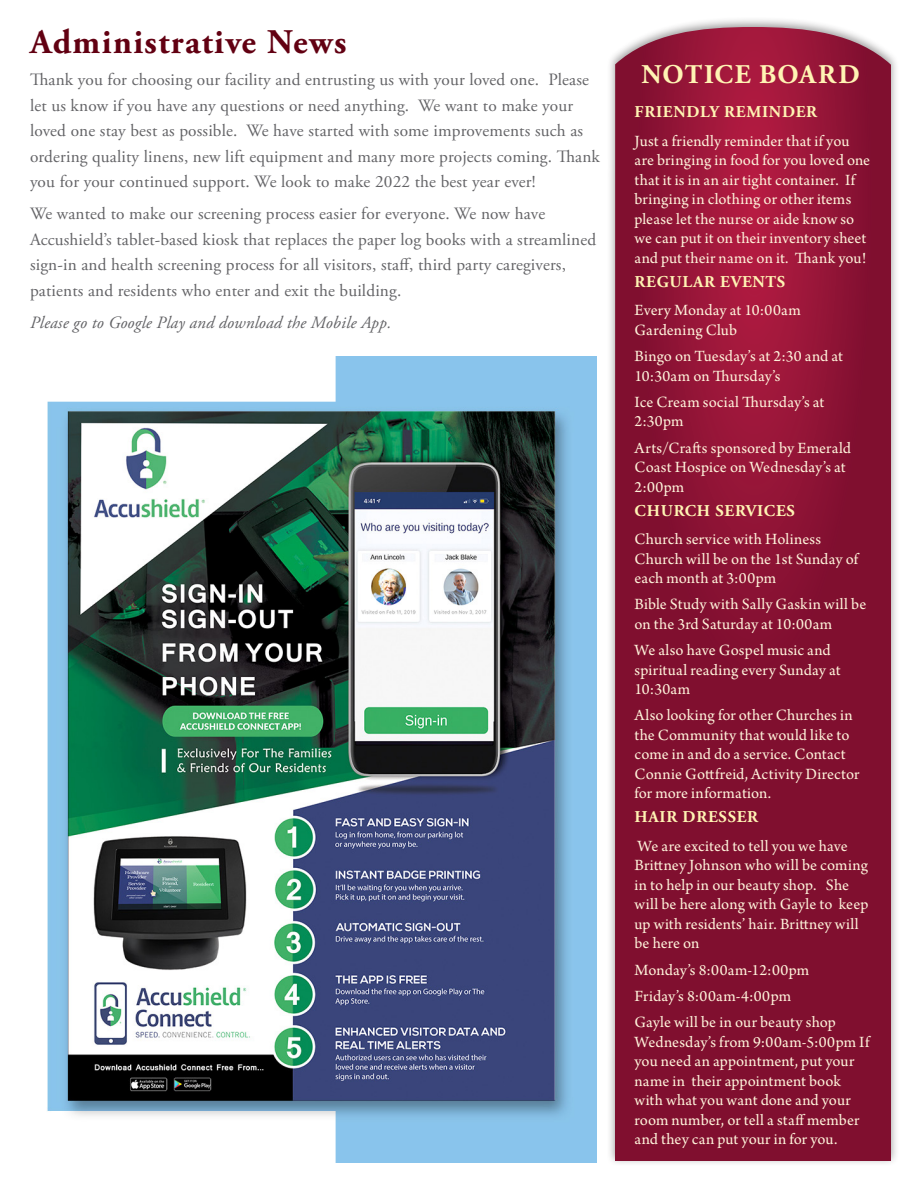
<style>
.page{position:relative;width:918px;height:1188px;background:#fff}
.page>*{position:absolute;margin:0;border:0;box-sizing:border-box;transform-origin:0 0}
.t1{font:700 34.5px "Adobe Garamond Pro";letter-spacing:.04em;color:#620012}
.t2{font:700 27px "Adobe Garamond Pro";letter-spacing:.045em;color:#fff4b4}
.t3{font:17.25px/25.5px "Adobe Garamond Pro";letter-spacing:.01em;color:#636366}
.t4{font:italic 17.25px "Adobe Garamond Pro";letter-spacing:.01em;color:#636366}
.t5{font:16.5px/19.5px "Arno Pro";letter-spacing:.005em;color:#fef2da}
.t6{font:700 16.5px "Adobe Garamond Pro";letter-spacing:.045em;color:#fff4b4}
</style>
<div class="page">
<div style="left:607px;top:17px;width:292px;height:1150px;background:#231f20;opacity:.42"></div>
<svg style="left:615px;top:27px;width:276px;height:1134px;background:#891334"></svg>
<img style="left:47px;top:357px;width:549px;height:805px">
<p class="t1" style="left:30px;top:22px;width:318px">Administrative News</p>
<p class="t3" style="left:30px;top:68px;width:571px">Thank you for choosing our facility and entrusting us with your loved one. Please let us know if you have any questions or need anything. We want to make your loved one stay best as possible. We have started with some improvements such as ordering quality linens, new lift equipment and many more projects coming. Thank you for your continued support. We look to make 2022 the best year ever!</p>
<p class="t3" style="left:30px;top:202px;width:568px">We wanted to make our screening process easier for everyone. We now have Accushield’s tablet-based kiosk that replaces the paper log books with a streamlined sign-in and health screening process for all visitors, staff, third party caregivers, patients and residents who enter and exit the building.</p>
<p class="t4" style="left:30px;top:312px;width:363px">Please go to Google Play and download the Mobile App.</p>
<p class="t2" style="left:642px;top:59px;width:220px">NOTICE BOARD</p>
<p class="t6" style="left:635px;top:103px;width:184px">FRIENDLY REMINDER</p>
<p class="t5" style="left:634px;top:132px;width:237px">Just a friendly reminder that if you are bringing in food for you loved one that it is in an air tight container. If bringing in clothing or other items please let the nurse or aide know so we can put it on their inventory sheet and put their name on it. Thank you!</p>
<p class="t6" style="left:635px;top:272px;width:152px">REGULAR EVENTS</p>
<p class="t5" style="left:634px;top:302px;width:168px">Every Monday at 10:00am<br>Gardening Club</p>
<p class="t5" style="left:634px;top:347px;width:210px">Bingo on Tuesday’s at 2:30 and at<br>10:30am on Thursday’s</p>
<p class="t5" style="left:634px;top:393px;width:191px">Ice Cream social Thursday’s at<br>2:30pm</p>
<p class="t5" style="left:634px;top:439px;width:218px">Arts/Crafts sponsored by Emerald<br>Coast Hospice on Wednesday’s at<br>2:00pm</p>
<p class="t6" style="left:635px;top:501px;width:162px">CHURCH SERVICES</p>
<p class="t5" style="left:634px;top:530px;width:225px">Church service with Holiness<br>Church will be on the 1st Sunday of each month at 3:00pm</p>
<p class="t5" style="left:634px;top:596px;width:233px">Bible Study with Sally Gaskin will be on the 3rd Saturday at 10:00am</p>
<p class="t5" style="left:634px;top:641px;width:208px">We also have Gospel music and spiritual reading every Sunday at<br>10:30am</p>
<p class="t5" style="left:634px;top:707px;width:227px">Also looking for other Churches in the Community that would like to come in and do a service. Contact<br>Connie Gottfreid, Activity Director for more information.</p>
<p class="t6" style="left:635px;top:808px;width:125px">HAIR DRESSER</p>
<p class="t5" style="left:634px;top:837px;width:236px">We are excited to tell you we have<br>Brittney Johnson who will be coming in to help in our beauty shop. She will be here along with Gayle to keep up with residents’ hair. Brittney will be here on</p>
<p class="t5" style="left:634px;top:961px;width:176px">Monday’s 8:00am-12:00pm</p>
<p class="t5" style="left:634px;top:987px;width:158px">Friday’s 8:00am-4:00pm</p>
<p class="t5" style="left:634px;top:1013px;width:236px">Gayle will be in our beauty shop<br>Wednesday’s from 9:00am-5:00pm If you need an appointment, put your name in their appointment book with what you want done and your room number, or tell a staff member and they can put your in for you.</p>
</div>
